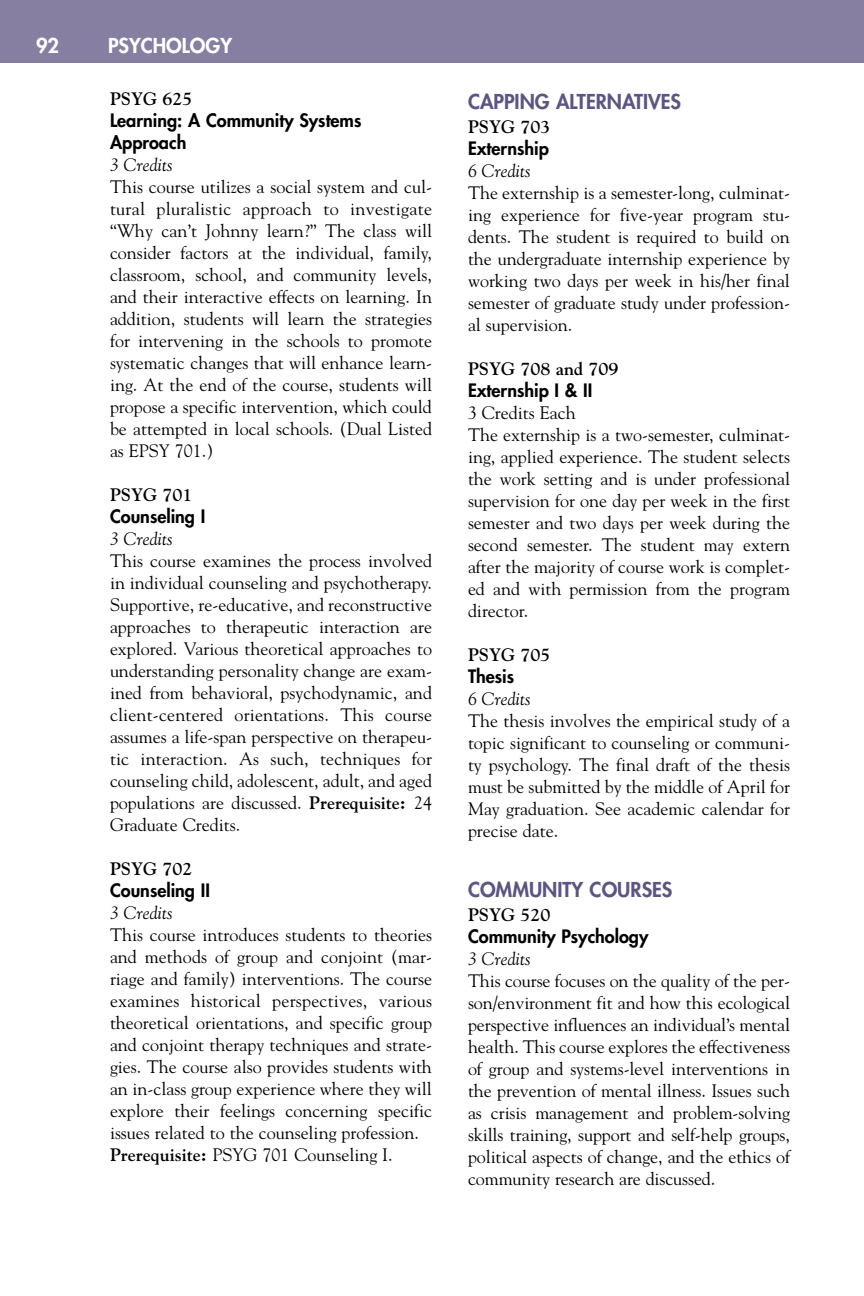
<style>
.page{position:relative;width:864px;height:1296px;background:#fff}
.page>*{position:absolute;margin:0;border:0;box-sizing:border-box;transform-origin:0 0}
.t1{font:800 20px "Futura";color:#5d5483}
.t2{font:800 20px "Futura";color:#fff}
.t3{font:18px/22px "Goudy";color:#000;text-align:justify}
.t4{font:800 18px/22px "Futura";color:#000}
.t5{font:700 18px "Goudy";color:#000}
.t6{font:italic 18px "Goudy";color:#000}
.s1{font-weight:700}
</style>
<div class="page">
<div style="left:0;top:0;width:864px;height:63px;background:#867fa2"></div>
<p class="t2" style="left:36px;top:36px;width:25px">92</p>
<p class="t2" style="left:108px;top:36px;width:126px">PSYCHOLOGY</p>
<p class="t5" style="left:110px;top:92px;width:84px">PSYG 625</p>
<p class="t4" style="left:110px;top:111px;width:253px">Learning: A Community Systems<br>Approach</p>
<p class="t6" style="left:110px;top:158px;width:64px">3 Credits</p>
<p class="t3" style="left:110px;top:178px;width:324px">This course utilizes a social system and cul&shy;tural pluralistic approach to investigate “Why can’t Johnny learn?” The class will consider factors at the individual, family, classroom, school, and community levels, and their interactive effects on learning. In addition, students will learn the strategies for intervening in the schools to promote systematic changes that will enhance learn&shy;ing. At the end of the course, students will propose a specific intervention, which could be attempted in local schools. (Dual Listed as EPSY 701.)</p>
<p class="t5" style="left:110px;top:488px;width:84px">PSYG 701</p>
<p class="t4" style="left:110px;top:507px;width:97px">Counseling I</p>
<p class="t6" style="left:110px;top:532px;width:64px">3 Credits</p>
<p class="t3" style="left:110px;top:552px;width:324px">This course examines the process involved in individual counseling and psychotherapy.<br>Supportive, re-educative, and reconstructive approaches to therapeutic interaction are explored. Various theoretical approaches to understanding personality change are exam&shy;ined from behavioral, psychodynamic, and client-centered orientations. This course assumes a life-span perspective on therapeu&shy;tic interaction. As such, techniques for counseling child, adolescent, adult, and aged populations are discussed. <span class="s1">Prerequisite:</span> 24<br>Graduate Credits.</p>
<p class="t5" style="left:110px;top:862px;width:84px">PSYG 702</p>
<p class="t4" style="left:110px;top:881px;width:101px">Counseling II</p>
<p class="t6" style="left:110px;top:906px;width:64px">3 Credits</p>
<p class="t3" style="left:110px;top:926px;width:324px;text-align:left">This course introduces students to theories and methods of group and conjoint (mar&shy;riage and family) interventions. The course examines historical perspectives, various theoretical orientations, and specific group and conjoint therapy techniques and strate&shy;gies. The course also provides students with an in-class group experience where they will explore their feelings concerning specific issues related to the counseling profession.<br><span class="s1">Prerequisite:</span> PSYG 701 Counseling I.</p>
<p class="t1" style="left:468px;top:92px;width:215px">CAPPING ALTERNATIVES</p>
<p class="t5" style="left:468px;top:120px;width:84px">PSYG 703</p>
<p class="t4" style="left:468px;top:139px;width:82px">Externship</p>
<p class="t6" style="left:468px;top:164px;width:64px">6 Credits</p>
<p class="t3" style="left:468px;top:183px;width:324px">The externship is a semester-long, culminat&shy;ing experience for five-year program stu&shy;dents. The student is required to build on the undergraduate internship experience by working two days per week in his/her final semester of graduate study under profession&shy;al supervision.</p>
<p class="t5" style="left:468px;top:362px;width:152px">PSYG 708 and 709</p>
<p class="t4" style="left:468px;top:381px;width:126px">Externship I &amp; II</p>
<p class="t3" style="left:468px;top:403px;width:324px;text-align:left">3 Credits Each<br>The externship is a two-semester, culminat&shy;ing, applied experience. The student selects the work setting and is under professional supervision for one day per week in the first semester and two days per week during the second semester. The student may extern after the majority of course work is complet&shy;ed and with permission from the program director.</p>
<p class="t5" style="left:468px;top:648px;width:84px">PSYG 705</p>
<p class="t4" style="left:468px;top:667px;width:48px">Thesis</p>
<p class="t6" style="left:468px;top:692px;width:64px">6 Credits</p>
<p class="t3" style="left:468px;top:711px;width:324px">The thesis involves the empirical study of a topic significant to counseling or communi&shy;ty psychology. The final draft of the thesis must be submitted by the middle of April for May graduation. See academic calendar for precise date.</p>
<p class="t1" style="left:468px;top:880px;width:206px">COMMUNITY COURSES</p>
<p class="t5" style="left:468px;top:908px;width:84px">PSYG 520</p>
<p class="t4" style="left:468px;top:927px;width:182px">Community Psychology</p>
<p class="t6" style="left:468px;top:952px;width:64px">3 Credits</p>
<p class="t3" style="left:468px;top:971px;width:324px">This course focuses on the quality of the per&shy;son/environment fit and how this ecological perspective influences an individual’s mental health. This course explores the effectiveness of group and systems-level interventions in the prevention of mental illness. Issues such as crisis management and problem-solving skills training, support and self-help groups, political aspects of change, and the ethics of community research are discussed.</p>
</div>
